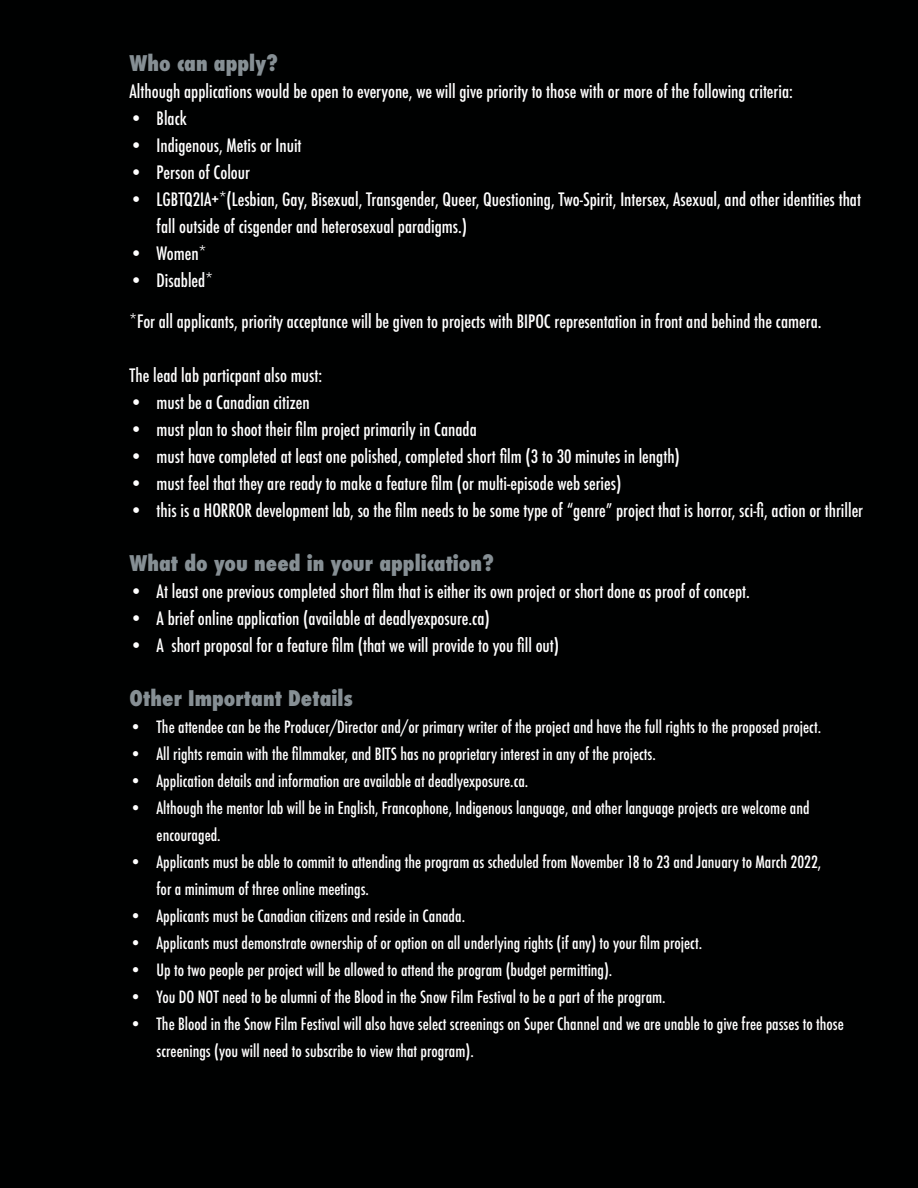
<style>
.page{position:relative;width:918px;height:1188px;background:#000101}
.page>*{position:absolute;margin:0;border:0;box-sizing:border-box;transform-origin:0 0}
.t1{font:800 condensed 21px "Futura";color:#868f94}
.t2{font:500 condensed 18px/27px "Futura";color:#fff}
.t3{font:500 condensed 16.5px/27px "Futura";color:#fff}
</style>
<div class="page">
<p class="t1" style="left:130px;top:49px;width:150px">Who can apply?</p>
<p class="t2" style="left:130px;top:78px;width:665px">Although applications would be open to everyone, we will give priority to those with or more of the following criteria:</p>
<p class="t2" style="left:130px;top:105px;width:59px">• Black</p>
<p class="t2" style="left:130px;top:132px;width:173px">• Indigenous, Metis or Inuit</p>
<p class="t2" style="left:130px;top:159px;width:122px">• Person of Colour</p>
<p class="t2" style="left:157px;top:186px;width:706px;text-indent:-27px">• LGBTQ2IA+*(Lesbian, Gay, Bisexual, Transgender, Queer, Questioning, Two-Spirit, Intersex, Asexual, and other identities that fall outside of cisgender and heterosexual paradigms.)</p>
<p class="t2" style="left:130px;top:240px;width:78px">• Women*</p>
<p class="t2" style="left:130px;top:267px;width:85px">• Disabled*</p>
<p class="t2" style="left:130px;top:308px;width:693px">*For all applicants, priority acceptance will be given to projects with BIPOC representation in front and behind the camera.</p>
<p class="t2" style="left:130px;top:362px;width:194px">The lead lab particpant also must:</p>
<p class="t2" style="left:130px;top:389px;width:182px">• must be a Canadian citizen</p>
<p class="t2" style="left:130px;top:416px;width:349px">• must plan to shoot their film project primarily in Canada</p>
<p class="t2" style="left:130px;top:443px;width:552px">• must have completed at least one polished, completed short film (3 to 30 minutes in length)</p>
<p class="t2" style="left:130px;top:470px;width:493px">• must feel that they are ready to make a feature film (or multi-episode web series)</p>
<p class="t2" style="left:130px;top:497px;width:735px">• this is a HORROR development lab, so the film needs to be some type of “genre” project that is horror, sci-fi, action or thriller</p>
<p class="t1" style="left:130px;top:549px;width:366px">What do you need in your application?</p>
<p class="t2" style="left:130px;top:578px;width:622px">• At least one previous completed short film that is either its own project or short done as proof of concept.</p>
<p class="t2" style="left:130px;top:605px;width:362px">• A brief online application (available at deadlyexposure.ca)</p>
<p class="t2" style="left:130px;top:632px;width:431px">• A short proposal for a feature film (that we will provide to you fill out)</p>
<p class="t1" style="left:130px;top:684px;width:225px">Other Important Details</p>
<p class="t3" style="left:130px;top:713px;width:693px">• The attendee can be the Producer/Director and/or primary writer of the project and have the full rights to the proposed project.</p>
<p class="t3" style="left:130px;top:740px;width:528px">• All rights remain with the filmmaker, and BITS has no proprietary interest in any of the projects.</p>
<p class="t3" style="left:130px;top:767px;width:400px">• Application details and information are available at deadlyexposure.ca.</p>
<p class="t3" style="left:157px;top:794px;width:654px;text-indent:-27px">• Although the mentor lab will be in English, Francophone, Indigenous language, and other language projects are welcome and encouraged.</p>
<p class="t3" style="left:157px;top:848px;width:666px;text-indent:-27px">• Applicants must be able to commit to attending the program as scheduled from November 18 to 23 and January to March 2022, for a minimum of three online meetings.</p>
<p class="t3" style="left:130px;top:902px;width:337px">• Applicants must be Canadian citizens and reside in Canada.</p>
<p class="t3" style="left:130px;top:929px;width:574px">• Applicants must demonstrate ownership of or option on all underlying rights (if any) to your film project.</p>
<p class="t3" style="left:130px;top:956px;width:484px">• Up to two people per project will be allowed to attend the program (budget permitting).</p>
<p class="t3" style="left:130px;top:983px;width:538px">• You DO NOT need to be alumni of the Blood in the Snow Film Festival to be a part of the program.</p>
<p class="t3" style="left:157px;top:1010px;width:689px;text-indent:-27px">• The Blood in the Snow Film Festival will also have select screenings on Super Channel and we are unable to give free passes to those screenings (you will need to subscribe to view that program).</p>
</div>
